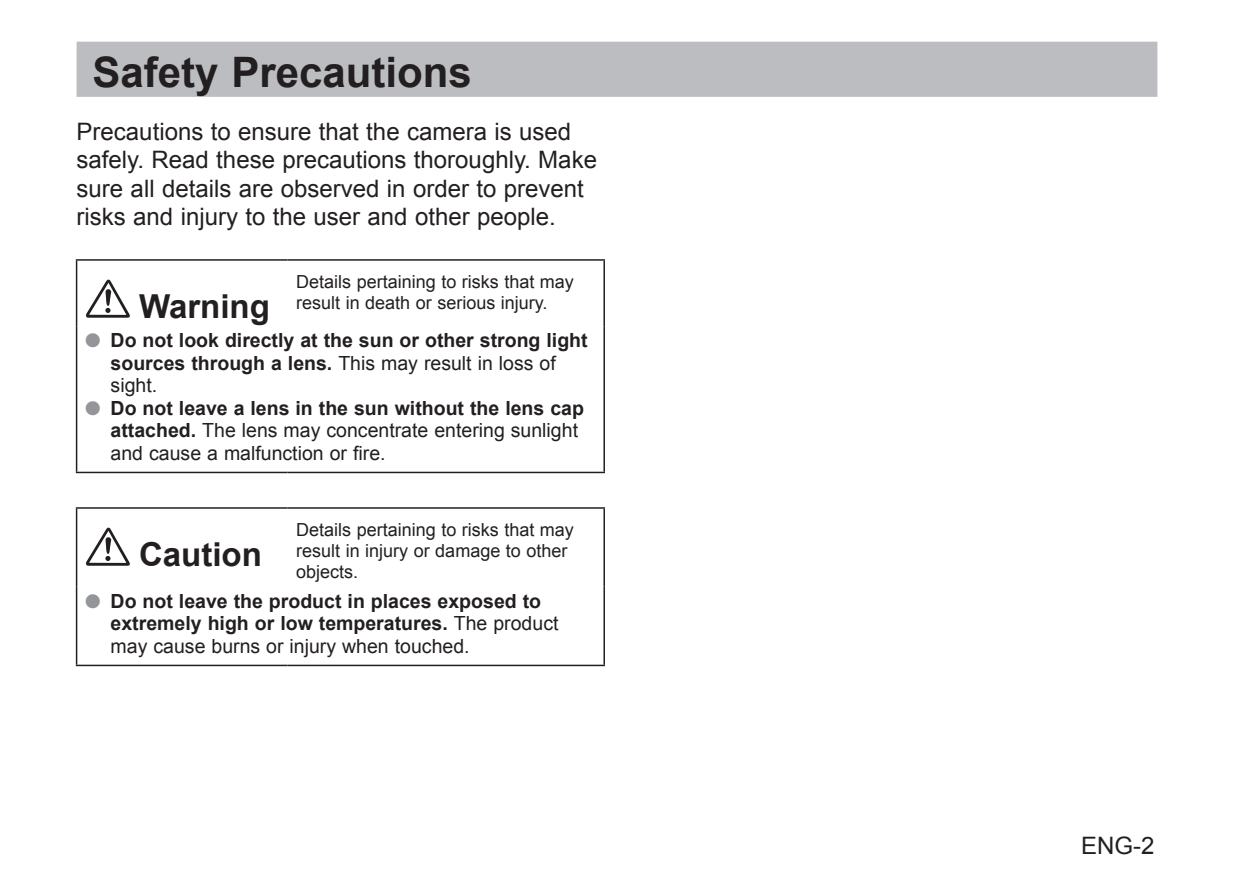
<style>
.page{position:relative;width:1234px;height:893px;background:#fff}
.page>*{position:absolute;margin:0;border:0;box-sizing:border-box;transform-origin:0 0}
.t1{font:700 42px "Arial";color:#231f20}
.t2{font:700 33px "Arial";color:#231f20}
.t3{font:24px/28.5px "Arial";color:#231f20}
.t4{font:700 19.5px/22.5px "Arial";color:#231f20}
.t5{font:19.5px/22.5px "Arial";color:#231f20}
.t6{font:18px/21px "Arial";color:#231f20}
.s1{color:#939598}
.s2{font-weight:400}
.s3{font-weight:700}
</style>
<div class="page">
<hr style="left:76px;top:259px;width:211px;height:2px;background:#231f20">
<hr style="left:76px;top:261px;width:1px;height:65px;background:#231f20">
<hr style="left:287px;top:259px;width:318px;height:2px;background:#231f20">
<hr style="left:603px;top:261px;width:2px;height:65px;background:#231f20">
<hr style="left:76px;top:326px;width:1px;height:146px;background:#231f20">
<hr style="left:603px;top:326px;width:2px;height:146px;background:#231f20">
<hr style="left:76px;top:472px;width:211px;height:1px;background:#231f20">
<hr style="left:287px;top:472px;width:318px;height:1px;background:#231f20">
<svg style="left:86px;top:279px;width:44px;height:39px"></svg>
<hr style="left:76px;top:507px;width:211px;height:2px;background:#231f20">
<hr style="left:76px;top:509px;width:1px;height:78px;background:#231f20">
<hr style="left:287px;top:507px;width:318px;height:2px;background:#231f20">
<hr style="left:603px;top:509px;width:2px;height:78px;background:#231f20">
<hr style="left:76px;top:587px;width:1px;height:78px;background:#231f20">
<hr style="left:603px;top:587px;width:2px;height:78px;background:#231f20">
<hr style="left:76px;top:665px;width:211px;height:1px;background:#231f20">
<hr style="left:287px;top:665px;width:318px;height:1px;background:#231f20">
<svg style="left:86px;top:527px;width:44px;height:39px"></svg>
<div style="left:77px;top:42px;width:1080px;height:55px;background:#bcbdc0"></div>
<h1 class="t1" style="left:92px;top:44px;width:381px">Safety Precautions</h1>
<p class="t3" style="left:77px;top:117px;width:522px">Precautions to ensure that the camera is used safely. Read these precautions thoroughly. Make sure all details are observed in order to prevent risks and injury to the user and other people.</p>
<p class="t6" style="left:296px;top:271px;width:279px">Details pertaining to risks that may result in death or serious injury.</p>
<p class="t4" style="left:111px;top:330px;width:478px;text-indent:-26px"><span class="s1">●</span> Do not look directly at the sun or other strong light sources through a lens. <span class="s2">This may result in loss of sight.</span></p>
<p class="t5" style="left:111px;top:397px;width:474px;text-indent:-26px"><span class="s1">●</span> <span class="s3">Do not leave a lens in the sun without the lens cap attached.</span> The lens may concentrate entering sunlight and cause a malfunction or fire.</p>
<h2 class="t2" style="left:139px;top:284px;width:132px">Warning</h2>
<p class="t6" style="left:296px;top:520px;width:279px">Details pertaining to risks that may result in injury or damage to other objects.</p>
<p class="t4" style="left:111px;top:590px;width:449px;text-indent:-26px"><span class="s1">●</span> Do not leave the product in places exposed to extremely high or low temperatures. <span class="s2">The product may cause burns or injury when touched.</span></p>
<h2 class="t2" style="left:139px;top:532px;width:124px">Caution</h2>
<p class="t3" style="left:1080px;top:831px;width:75px">ENG-2</p>
</div>
